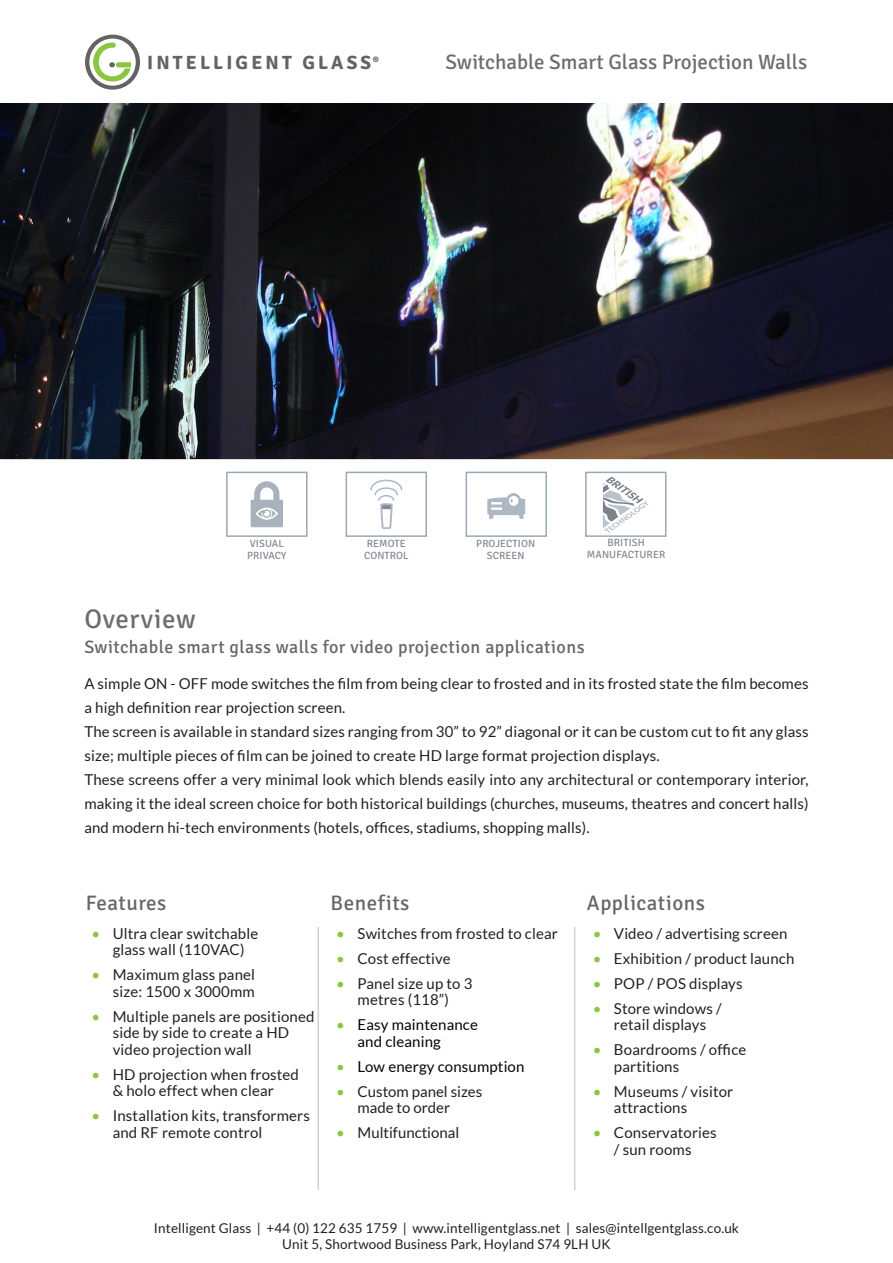
<style>
.page{position:relative;width:893px;height:1263px;background:#fff}
.page>*{position:absolute;margin:0;border:0;box-sizing:border-box;transform-origin:0 0}
.Heading_2{font:27px "Signika";letter-spacing:.025em;color:#6c6d70}
.Heading_1{font:21px "Signika";color:#6c6d70}
.Header_3{font:21px "Signika";letter-spacing:.025em;color:#656666}
.t1{font:700 19.2px "Signika";letter-spacing:.165em;color:#636363}
.Heading_2-2{font:18px "Signika";letter-spacing:.025em;color:#656666}
.t2{font:15px/16.5px "Lato";letter-spacing:.01em;color:#231f20}
.t3{font:15px/16.5px "Lato";letter-spacing:.01em;color:#040503}
.t4{font:13.5px "Lato";letter-spacing:.01em;color:#231f20}
.Icon_text{font:10.5px/12px "Signika";letter-spacing:.01em;color:#858791;text-align:center}
.s1{color:#8bc63e}
</style>
<div class="page">
<svg style="left:0;top:103px;width:893px;height:357px;background:#27272c"></svg>
<svg style="left:85px;top:35px;width:55px;height:55px"></svg>
<hr style="left:318px;top:927px;width:1px;height:263px;background:#ced1d9">
<hr style="left:574px;top:927px;width:1px;height:263px;background:#ced1d9">
<div style="left:226px;top:472px;width:82px;height:65px;border:2px solid #9aa8b7"></div>
<div style="left:346px;top:472px;width:81px;height:65px;border:2px solid #9aa8b7"></div>
<svg style="left:370px;top:479px;width:33px;height:50px"></svg>
<svg style="left:251px;top:481px;width:32px;height:46px"></svg>
<div style="left:585px;top:472px;width:81px;height:65px;border:2px solid #9aa8b7"></div>
<div style="left:466px;top:472px;width:81px;height:65px;border:2px solid #9aa8b7"></div>
<svg style="left:603px;top:476px;width:46px;height:57px"></svg>
<svg style="left:487px;top:493px;width:38px;height:26px"></svg>
<p class="t1" style="left:147px;top:51px;width:233px">INTELLIGENT GLASS<sup>®</sup></p>
<p class="Heading_1" style="left:446px;top:50px;width:363px">Switchable Smart Glass Projection Walls</p>
<p class="Icon_text" style="left:250px;top:537px;width:36px">VISUAL</p>
<p class="Icon_text" style="left:247px;top:549px;width:41px">PRIVACY</p>
<p class="Icon_text" style="left:364px;top:537px;width:46px;text-align:left">REMOTE<br>CONTROL</p>
<p class="Icon_text" style="left:476px;top:537px;width:60px">PROJECTION<br>SCREEN</p>
<p class="Icon_text" style="left:587px;top:537px;width:80px">BRITISH<br>MANUFACTURER</p>
<p class="Heading_2" style="left:84px;top:604px;width:113px">Overview</p>
<p class="Heading_2-2" style="left:84px;top:636px;width:502px">Switchable smart glass walls for video projection applications</p>
<p class="t2" style="left:84px;top:672px;width:726px;line-height:24px">A simple ON - OFF mode switches the film from being clear to frosted and in its frosted state the film becomes a high definition rear projection screen.</p>
<p class="t2" style="left:84px;top:720px;width:726px;line-height:24px">The screen is available in standard sizes ranging from 30” to 92” diagonal or it can be custom cut to fit any glass size; multiple pieces of film can be joined to create HD large format projection displays.</p>
<p class="t2" style="left:84px;top:768px;width:726px;line-height:24px;text-align:justify">These screens offer a very minimal look which blends easily into any architectural or contemporary interior, making it the ideal screen choice for both historical buildings (churches, museums, theatres and concert halls) and modern hi-tech environments (hotels, offices, stadiums, shopping malls).</p>
<p class="Header_3" style="left:86px;top:891px;width:82px">Features</p>
<p class="t2" style="left:91px;top:925px;width:168px;text-align:center"><span class="s1">•</span> Ultra clear switchable glass wall (110VAC)</p>
<p class="t2" style="left:91px;top:966px;width:165px;text-align:right"><span class="s1">•</span> Maximum glass panel size: 1500 x 3000mm</p>
<p class="t2" style="left:113px;top:1008px;width:203px;text-indent:-21px"><span class="s1">•</span> Multiple panels are positioned side by side to create a HD video projection wall</p>
<p class="t2" style="left:91px;top:1066px;width:209px;text-align:center"><span class="s1">•</span> HD projection when frosted &amp; holo effect when clear</p>
<p class="t2" style="left:113px;top:1107px;width:199px;text-indent:-21px"><span class="s1">•</span> Installation kits, transformers and RF remote control</p>
<p class="Header_3" style="left:331px;top:891px;width:80px">Benefits</p>
<p class="t2" style="left:336px;top:925px;width:223px"><span class="s1">•</span> Switches from frosted to clear</p>
<p class="t2" style="left:336px;top:950px;width:116px"><span class="s1">•</span> Cost effective</p>
<p class="t2" style="left:336px;top:975px;width:138px;text-align:center"><span class="s1">•</span> Panel size up to 3 metres (118”)</p>
<p class="t3" style="left:358px;top:1016px;width:122px;text-indent:-21px"><span class="s1">•</span> Easy maintenance and cleaning</p>
<p class="t3" style="left:336px;top:1058px;width:190px"><span class="s1">•</span> Low energy consumption</p>
<p class="t2" style="left:358px;top:1083px;width:126px;text-indent:-21px"><span class="s1">•</span> Custom panel sizes made to order</p>
<p class="t2" style="left:336px;top:1124px;width:124px"><span class="s1">•</span> Multifunctional</p>
<p class="Header_3" style="left:587px;top:891px;width:119px">Applications</p>
<p class="t2" style="left:593px;top:925px;width:196px"><span class="s1">•</span> Video / advertising screen</p>
<p class="t2" style="left:593px;top:950px;width:203px"><span class="s1">•</span> Exhibition / product launch</p>
<p class="t2" style="left:593px;top:975px;width:151px"><span class="s1">•</span> POP / POS displays</p>
<p class="t2" style="left:593px;top:1000px;width:130px;text-align:center"><span class="s1">•</span> Store windows / retail displays</p>
<p class="t2" style="left:614px;top:1041px;width:134px;text-indent:-21px"><span class="s1">•</span> Boardrooms / office partitions</p>
<p class="t2" style="left:614px;top:1083px;width:121px;text-indent:-21px"><span class="s1">•</span> Museums / visitor attractions</p>
<p class="t2" style="left:593px;top:1124px;width:126px;text-align:center"><span class="s1">•</span> Conservatories / sun rooms</p>
<p class="t4" style="left:154px;top:1220px;width:587px">Intelligent Glass | +44 (0) 122 635 1759 | www.intelligentglass.net | sales@intellgentglass.co.uk</p>
<p class="t4" style="left:282px;top:1237px;width:330px">Unit 5, Shortwood Business Park, Hoyland S74 9LH UK</p>
</div>
